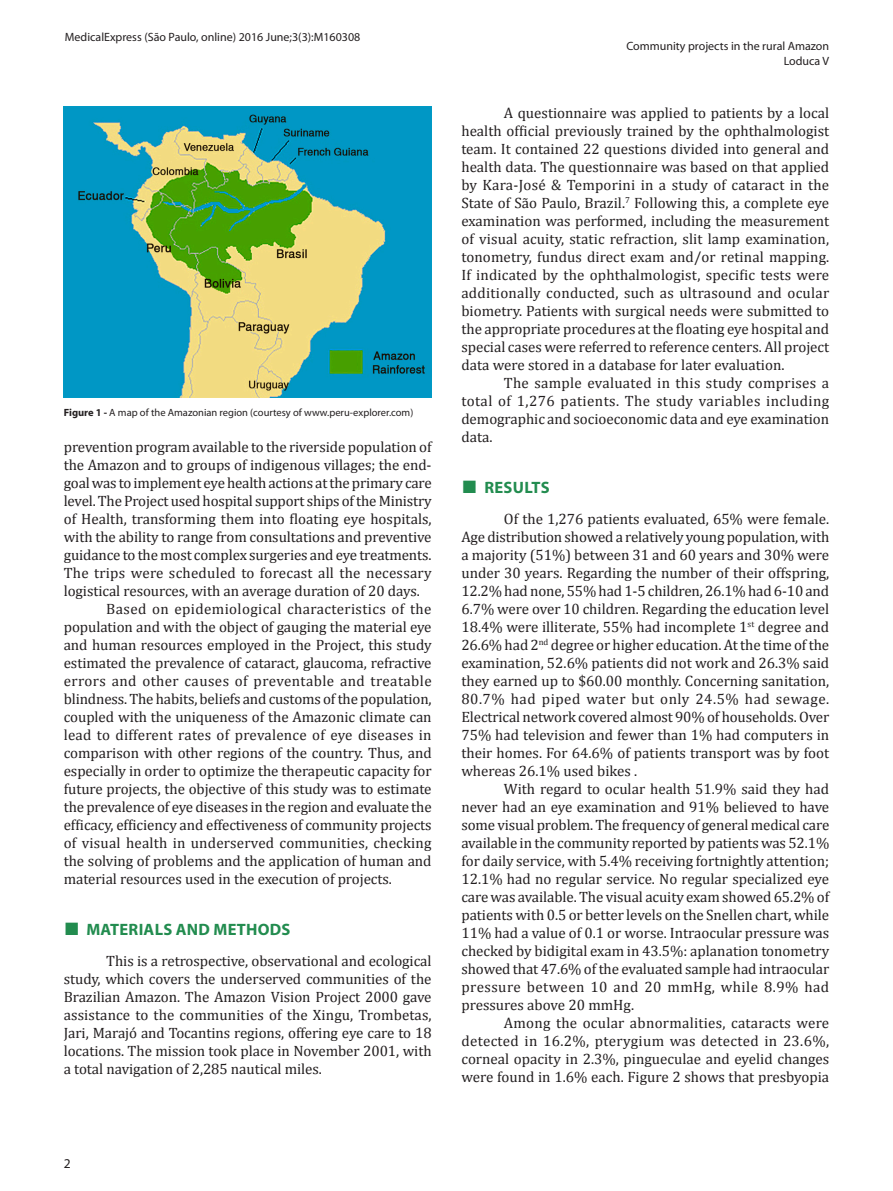
<style>
.page{position:relative;width:893px;height:1191px;background:#fff}
.page>*{position:absolute;margin:0;border:0;box-sizing:border-box;transform-origin:0 0}
.Intertítulo{font:700 16.5px "Myriad Pro";letter-spacing:.015em;color:#228c4f}
.Texto{font:15px/18px "Cambria";letter-spacing:-.005em;color:#231f20;text-align:justify}
.t1{font:13.5px "Myriad Pro";color:#231f20}
.t2{font:12px/15px "Myriad Pro";color:#231f20;text-align:right}
.Legenda{font:10.5px "Myriad Pro";color:#231f20}
.s1{font-weight:700}
.s2{font-family:"Times New Roman";font-size:26.7px}
</style>
<div class="page">
<img style="left:64px;top:106px;width:368px;height:292px">
<p class="t2" style="left:65px;top:29px;width:297px">MedicalExpress (São Paulo, online) 2016 June;3(3):M160308</p>
<p class="Legenda" style="left:64px;top:406px;width:351px"><span class="s1">Figure 1 -</span> A map of the Amazonian region (courtesy of www.peru-explorer.com)</p>
<p class="Texto" style="left:64px;top:438px;width:369px">prevention program available to the riverside population of the Amazon and to groups of indigenous villages; the end&shy;goal was to implement eye health actions at the primary care level. The Project used hospital support ships of the Ministry of Health, transforming them into floating eye hospitals, with the ability to range from consultations and preventive guidance to the most complex surgeries and eye treatments.<br>The trips were scheduled to forecast all the necessary logistical resources, with an average duration of 20 days.</p>
<p class="Texto" style="left:64px;top:600px;width:369px;text-indent:43px">Based on epidemiological characteristics of the population and with the object of gauging the material eye and human resources employed in the Project, this study estimated the prevalence of cataract, glaucoma, refractive errors and other causes of preventable and treatable blindness. The habits, beliefs and customs of the population, coupled with the uniqueness of the Amazonic climate can lead to different rates of prevalence of eye diseases in comparison with other regions of the country. Thus, and especially in order to optimize the therapeutic capacity for future projects, the objective of this study was to estimate the prevalence of eye diseases in the region and evaluate the efficacy, efficiency and effectiveness of community projects of visual health in underserved communities, checking the solving of problems and the application of human and material resources used in the execution of projects.</p>
<p class="Intertítulo" style="left:64px;top:918px;width:228px"><span class="s2">■</span> MATERIALS AND METHODS</p>
<p class="Texto" style="left:64px;top:951px;width:369px;text-indent:43px">This is a retrospective, observational and ecological study, which covers the underserved communities of the Brazilian Amazon. The Amazon Vision Project 2000 gave assistance to the communities of the Xingu, Trombetas, Jari, Marajó and Tocantins regions, offering eye care to 18 locations. The mission took place in November 2001, with a total navigation of 2,285 nautical miles.</p>
<p class="t2" style="left:626px;top:39px;width:204px">Community projects in the rural Amazon<br>Loduca V</p>
<p class="Texto" style="left:461px;top:104px;width:369px;text-indent:43px">A questionnaire was applied to patients by a local health official previously trained by the ophthalmologist team. It contained 22 questions divided into general and health data. The questionnaire was based on that applied by Kara-José &amp; Temporini in a study of cataract in the State of São Paulo, Brazil.<sup>7</sup> Following this, a complete eye examination was performed, including the measurement of visual acuity, static refraction, slit lamp examination, tonometry, fundus direct exam and/or retinal mapping.<br>If indicated by the ophthalmologist, specific tests were additionally conducted, such as ultrasound and ocular biometry. Patients with surgical needs were submitted to the appropriate procedures at the floating eye hospital and special cases were referred to reference centers. All project data were stored in a database for later evaluation.</p>
<p class="Texto" style="left:461px;top:374px;width:369px;text-indent:43px">The sample evaluated in this study comprises a total of 1,276 patients. The study variables including demographic and socioeconomic data and eye examination data.</p>
<p class="Intertítulo" style="left:461px;top:476px;width:90px"><span class="s2">■</span> RESULTS</p>
<p class="Texto" style="left:461px;top:509px;width:369px;text-indent:43px">Of the 1,276 patients evaluated, 65% were female.<br>Age distribution showed a relatively young population, with a majority (51%) between 31 and 60 years and 30% were under 30 years. Regarding the number of their offspring, 12.2% had none, 55% had 1-5 children, 26.1% had 6-10 and 6.7% were over 10 children. Regarding the education level 18.4% were illiterate, 55% had incomplete 1<sup>st</sup> degree and 26.6% had 2<sup>nd</sup> degree or higher education. At the time of the examination, 52.6% patients did not work and 26.3% said they earned up to $60.00 monthly. Concerning sanitation, 80.7% had piped water but only 24.5% had sewage.<br>Electrical network covered almost 90% of households. Over 75% had television and fewer than 1% had computers in their homes. For 64.6% of patients transport was by foot whereas 26.1% used bikes .</p>
<p class="Texto" style="left:461px;top:779px;width:369px;text-indent:43px">With regard to ocular health 51.9% said they had never had an eye examination and 91% believed to have some visual problem. The frequency of general medical care available in the community reported by patients was 52.1% for daily service, with 5.4% receiving fortnightly attention; 12.1% had no regular service. No regular specialized eye care was available. The visual acuity exam showed 65.2% of patients with 0.5 or better levels on the Snellen chart, while 11% had a value of 0.1 or worse. Intraocular pressure was checked by bidigital exam in 43.5%: aplanation tonometry showed that 47.6% of the evaluated sample had intraocular pressure between 10 and 20 mmHg, while 8.9% had pressures above 20 mmHg.</p>
<p class="Texto" style="left:461px;top:1013px;width:369px;text-indent:43px">Among the ocular abnormalities, cataracts were detected in 16.2%, pterygium was detected in 23.6%, corneal opacity in 2.3%, pingueculae and eyelid changes were found in 1.6% each. Figure 2 shows that presbyopia</p>
<p class="t1" style="left:64px;top:1155px;width:8px">2</p>
</div>
